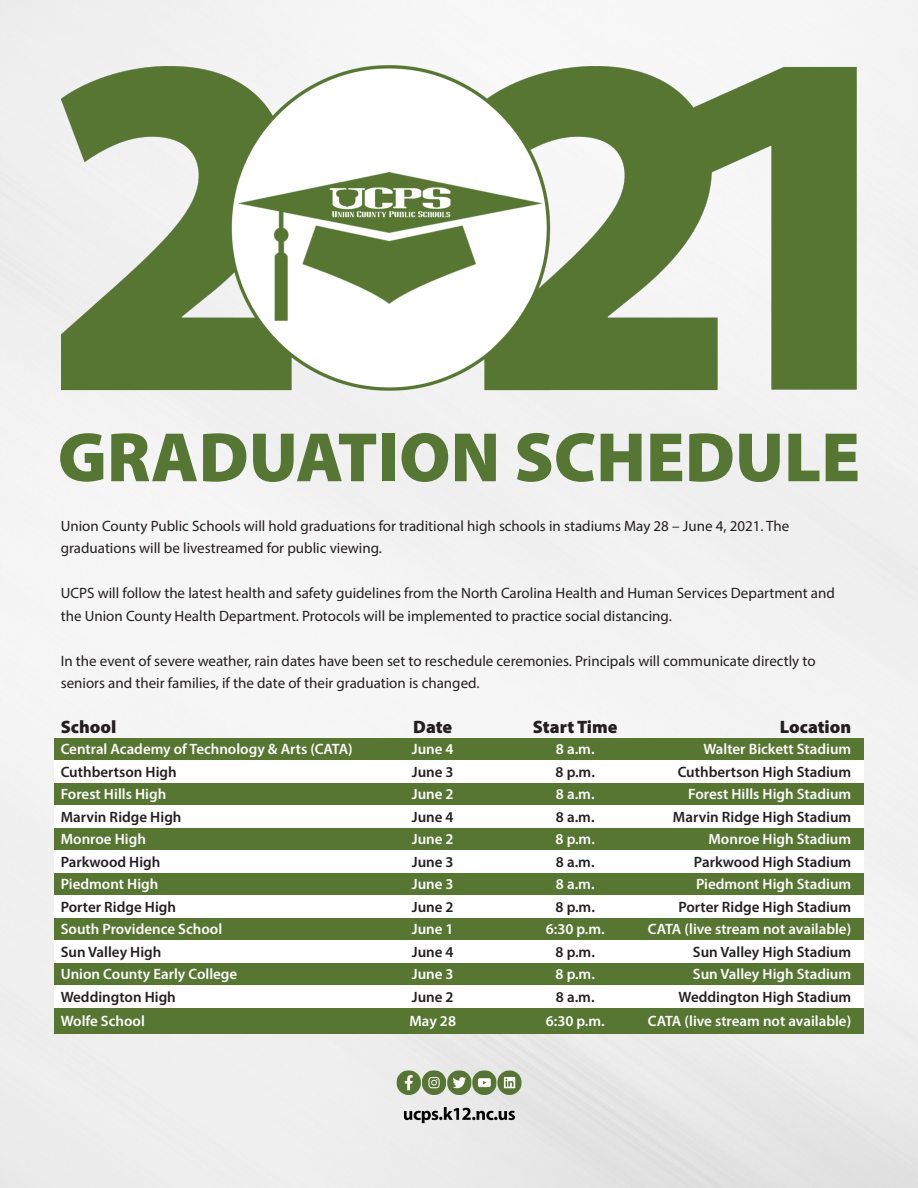
<style>
.page{position:relative;width:918px;height:1188px;background:#fff}
.page>*{position:absolute;margin:0;border:0;box-sizing:border-box;transform-origin:0 0}
.t1{font:900 70.5px "Myriad Pro";color:#567634}
.t2{font:900 18px "Myriad Pro";color:#231f20}
.t3{font:15px/22.5px "Myriad Pro";color:#231f20}
.t4{font:600 15px "Myriad Pro";color:#fff}
.t5{font:600 15px "Myriad Pro";color:#231f20}
</style>
<div class="page">
<img style="left:0;top:0;width:918px;height:1188px">
<div style="left:54px;top:738px;width:810px;height:28px;background:#567632"></div>
<div style="left:54px;top:760px;width:810px;height:29px;background:#fff"></div>
<div style="left:54px;top:783px;width:810px;height:28px;background:#567632"></div>
<div style="left:54px;top:805px;width:810px;height:29px;background:#fff"></div>
<div style="left:54px;top:828px;width:810px;height:28px;background:#567632"></div>
<div style="left:54px;top:850px;width:810px;height:29px;background:#fff"></div>
<div style="left:54px;top:873px;width:810px;height:28px;background:#567632"></div>
<div style="left:54px;top:895px;width:810px;height:29px;background:#fff"></div>
<div style="left:54px;top:918px;width:810px;height:28px;background:#567632"></div>
<div style="left:54px;top:940px;width:810px;height:29px;background:#fff"></div>
<div style="left:54px;top:963px;width:810px;height:28px;background:#567632"></div>
<div style="left:54px;top:985px;width:810px;height:29px;background:#fff"></div>
<div style="left:54px;top:1008px;width:810px;height:25px;background:#567632"></div>
<img style="left:62px;top:65px;width:802px;height:330px">
<img style="left:380px;top:1064px;width:159px;height:60px">
<p class="t1" style="left:58px;top:410px;width:804px">GRADUATION SCHEDULE</p>
<p class="t3" style="left:61px;top:514px;width:730px">Union County Public Schools will hold graduations for traditional high schools in stadiums May 28 – June 4, 2021. The graduations will be livestreamed for public viewing.</p>
<p class="t3" style="left:61px;top:582px;width:776px">UCPS will follow the latest health and safety guidelines from the North Carolina Health and Human Services Department and the Union County Health Department. Protocols will be implemented to practice social distancing.</p>
<p class="t3" style="left:61px;top:649px;width:756px">In the event of severe weather, rain dates have been set to reschedule ceremonies. Principals will communicate directly to seniors and their families, if the date of their graduation is changed.</p>
<p class="t2" style="left:61px;top:715px;width:57px">School</p>
<p class="t2" style="left:413px;top:715px;width:40px">Date</p>
<p class="t2" style="left:533px;top:715px;width:86px">Start Time</p>
<p class="t2" style="left:780px;top:715px;width:73px">Location</p>
<p class="t4" style="left:61px;top:740px;width:293px">Central Academy of Technology &amp; Arts (CATA)</p>
<p class="t4" style="left:412px;top:740px;width:43px">June 4</p>
<p class="t4" style="left:556px;top:740px;width:40px">8 a.m.</p>
<p class="t4" style="left:703px;top:740px;width:149px">Walter Bickett Stadium</p>
<p class="t5" style="left:61px;top:762px;width:118px">Cuthbertson High</p>
<p class="t5" style="left:412px;top:762px;width:43px">June 3</p>
<p class="t5" style="left:556px;top:762px;width:41px">8 p.m.</p>
<p class="t5" style="left:678px;top:762px;width:175px">Cuthbertson High Stadium</p>
<p class="t4" style="left:61px;top:785px;width:107px">Forest Hills High</p>
<p class="t4" style="left:412px;top:785px;width:43px">June 2</p>
<p class="t4" style="left:556px;top:785px;width:40px">8 a.m.</p>
<p class="t4" style="left:688px;top:785px;width:165px">Forest Hills High Stadium</p>
<p class="t5" style="left:61px;top:807px;width:122px">Marvin Ridge High</p>
<p class="t5" style="left:412px;top:807px;width:43px">June 4</p>
<p class="t5" style="left:556px;top:807px;width:40px">8 a.m.</p>
<p class="t5" style="left:673px;top:807px;width:180px">Marvin Ridge High Stadium</p>
<p class="t4" style="left:61px;top:830px;width:87px">Monroe High</p>
<p class="t4" style="left:412px;top:830px;width:43px">June 2</p>
<p class="t4" style="left:556px;top:830px;width:41px">8 p.m.</p>
<p class="t4" style="left:709px;top:830px;width:144px">Monroe High Stadium</p>
<p class="t5" style="left:61px;top:852px;width:101px">Parkwood High</p>
<p class="t5" style="left:412px;top:852px;width:43px">June 3</p>
<p class="t5" style="left:556px;top:852px;width:40px">8 a.m.</p>
<p class="t5" style="left:694px;top:852px;width:159px">Parkwood High Stadium</p>
<p class="t4" style="left:61px;top:875px;width:99px">Piedmont High</p>
<p class="t4" style="left:412px;top:875px;width:43px">June 3</p>
<p class="t4" style="left:556px;top:875px;width:40px">8 a.m.</p>
<p class="t4" style="left:696px;top:875px;width:157px">Piedmont High Stadium</p>
<p class="t5" style="left:61px;top:897px;width:117px">Porter Ridge High</p>
<p class="t5" style="left:412px;top:897px;width:43px">June 2</p>
<p class="t5" style="left:556px;top:897px;width:41px">8 p.m.</p>
<p class="t5" style="left:678px;top:897px;width:174px">Porter Ridge High Stadium</p>
<p class="t4" style="left:61px;top:920px;width:163px">South Providence School</p>
<p class="t4" style="left:412px;top:920px;width:43px">June 1</p>
<p class="t4" style="left:546px;top:920px;width:60px">6:30 p.m.</p>
<p class="t4" style="left:648px;top:920px;width:205px">CATA (live stream not available)</p>
<p class="t5" style="left:61px;top:942px;width:102px">Sun Valley High</p>
<p class="t5" style="left:412px;top:942px;width:43px">June 4</p>
<p class="t5" style="left:556px;top:942px;width:41px">8 p.m.</p>
<p class="t5" style="left:693px;top:942px;width:160px">Sun Valley High Stadium</p>
<p class="t4" style="left:61px;top:965px;width:178px">Union County Early College</p>
<p class="t4" style="left:412px;top:965px;width:43px">June 3</p>
<p class="t4" style="left:556px;top:965px;width:41px">8 p.m.</p>
<p class="t4" style="left:693px;top:965px;width:160px">Sun Valley High Stadium</p>
<p class="t5" style="left:61px;top:987px;width:117px">Weddington High</p>
<p class="t5" style="left:412px;top:987px;width:43px">June 2</p>
<p class="t5" style="left:556px;top:987px;width:40px">8 a.m.</p>
<p class="t5" style="left:679px;top:987px;width:174px">Weddington High Stadium</p>
<p class="t4" style="left:61px;top:1011px;width:86px">Wolfe School</p>
<p class="t4" style="left:409px;top:1011px;width:48px">May 28</p>
<p class="t4" style="left:546px;top:1011px;width:60px">6:30 p.m.</p>
<p class="t4" style="left:648px;top:1011px;width:205px">CATA (live stream not available)</p>
</div>
